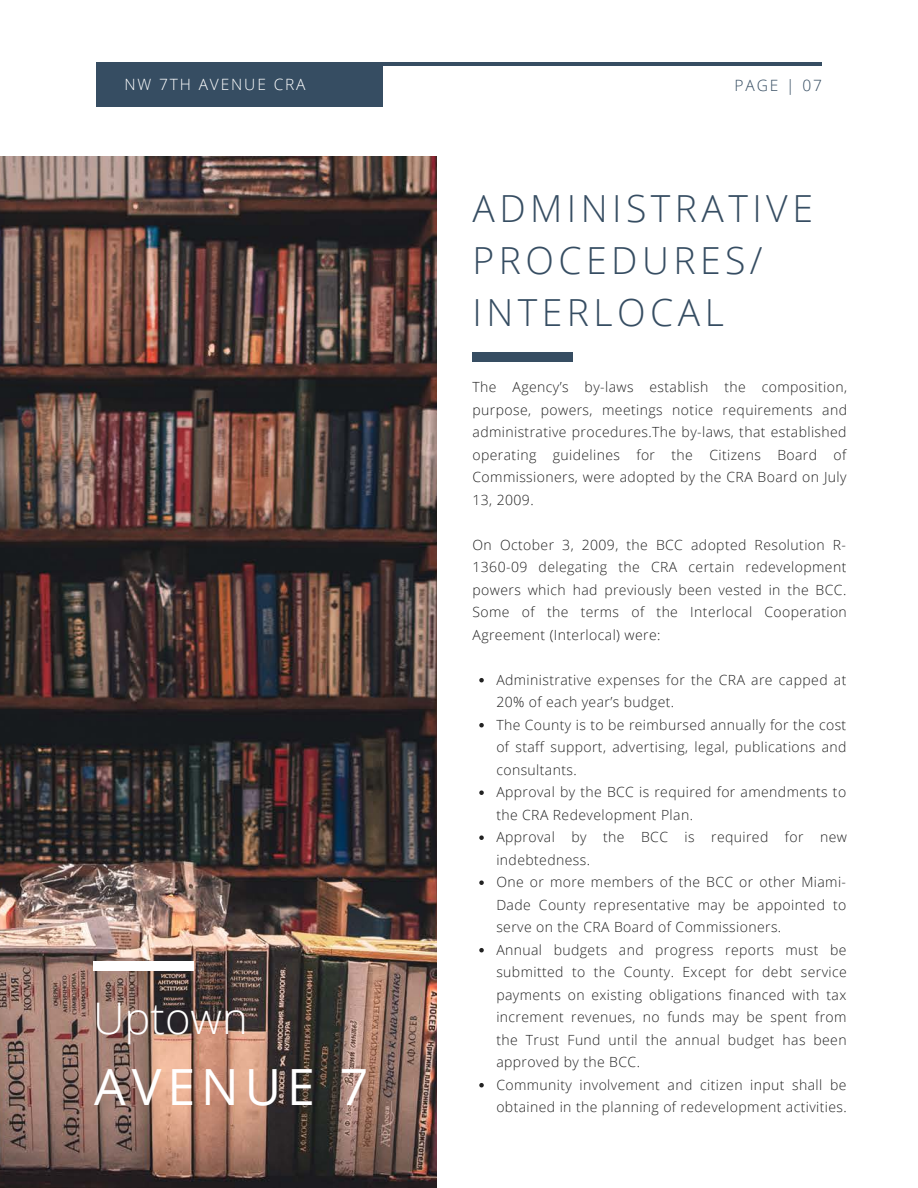
<style>
.page{position:relative;width:918px;height:1188px;background:#fff}
.page>*{position:absolute;margin:0;border:0;box-sizing:border-box;transform-origin:0 0}
.t1{font:49.95px "Open Sans";letter-spacing:.12em;color:#fff}
.t2{font:300 43.65px "Open Sans";color:#fff}
.t3{font:300 37.35px/51.9px "Open Sans";letter-spacing:.12em;color:#364d62}
.t4{font:300 15.6px "Open Sans";letter-spacing:.12em;color:#fff}
.t5{font:300 15.6px "Open Sans";letter-spacing:.12em;color:#364d62}
.t6{font:300 13.95px/22.5px "Open Sans";letter-spacing:.03em;color:#222;text-align:justify}
</style>
<div class="page">
<hr style="left:96px;top:62px;width:726px;height:4px;background:#364d62">
<div style="left:96px;top:62px;width:287px;height:44px;background:#364d62"></div>
<img style="left:0;top:156px;width:437px;height:1032px">
<div style="left:93px;top:961px;width:100px;height:9px;background:#fff"></div>
<div style="left:473px;top:353px;width:100px;height:9px;background:#364d62"></div>
<svg style="left:479px;top:678px;width:5px;height:4px"></svg>
<svg style="left:479px;top:723px;width:5px;height:4px"></svg>
<svg style="left:479px;top:790px;width:5px;height:5px"></svg>
<svg style="left:479px;top:835px;width:5px;height:5px"></svg>
<svg style="left:479px;top:880px;width:5px;height:5px"></svg>
<svg style="left:479px;top:948px;width:5px;height:4px"></svg>
<svg style="left:479px;top:1083px;width:5px;height:4px"></svg>
<p class="t4" style="left:124px;top:73px;width:183px">NW 7TH AVENUE CRA</p>
<p class="t5" style="left:735px;top:74px;width:89px">PAGE | 07</p>
<h3 class="t3" style="left:473px;top:182px;width:342px">ADMINISTRATIVE<br>PROCEDURES/<br>INTERLOCAL</h3>
<h2 class="t2" style="left:93px;top:987px;width:156px">Uptown</h2>
<h1 class="t1" style="left:94px;top:1051px;width:276px">AVENUE 7</h1>
<p class="t6" style="left:473px;top:376px;width:376px">The Agency’s by-laws establish the composition, purpose, powers, meetings notice requirements and administrative procedures.The by-laws, that established operating guidelines for the Citizens Board of Commissioners, were adopted by the CRA Board on July 13, 2009.</p>
<p class="t6" style="left:473px;top:533px;width:376px">On October 3, 2009, the BCC adopted Resolution R-1360-09 delegating the CRA certain redevelopment powers which had previously been vested in the BCC.<br>Some of the terms of the Interlocal Cooperation Agreement (Interlocal) were:</p>
<p class="t6" style="left:496px;top:668px;width:352px;text-align:left">Administrative expenses for the CRA are capped at 20% of each year’s budget.<br>The County is to be reimbursed annually for the cost of staff support, advertising, legal, publications and consultants.<br>Approval by the BCC is required for amendments to the CRA Redevelopment Plan.<br>Approval by the BCC is required for new indebtedness.<br>One or more members of the BCC or other Miami-Dade County representative may be appointed to serve on the CRA Board of Commissioners.<br>Annual budgets and progress reports must be submitted to the County. Except for debt service payments on existing obligations financed with tax increment revenues, no funds may be spent from the Trust Fund until the annual budget has been approved by the BCC.<br>Community involvement and citizen input shall be obtained in the planning of redevelopment activities.</p>
</div>
